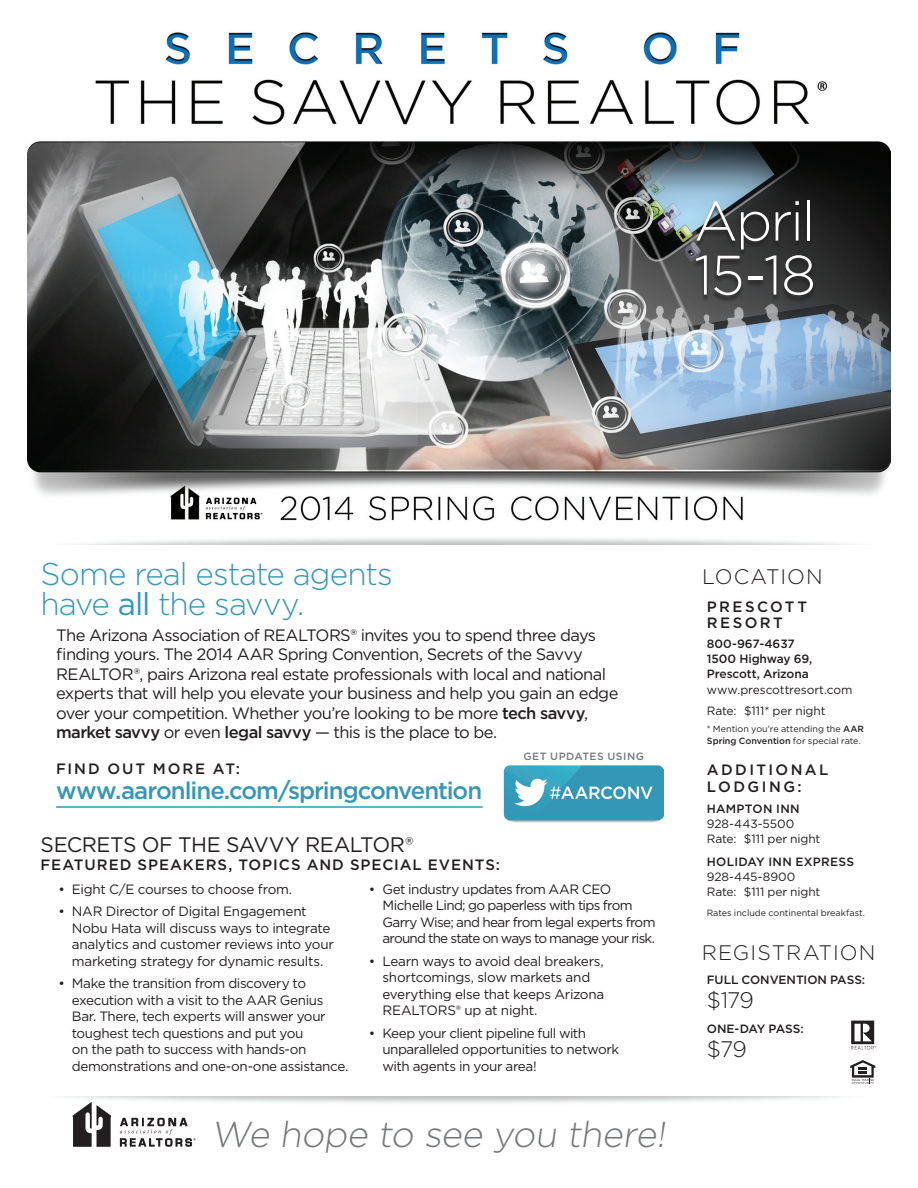
<style>
.page{position:relative;width:918px;height:1188px;background:#fff}
.page>*{position:absolute;margin:0;border:0;box-sizing:border-box;transform-origin:0 0}
.t1{font:300 55.5px/54px "Gotham";letter-spacing:-.035em;color:#fff}
.t2{font:300 36px "Gotham";color:#76787b}
.t3{font:300 31.5px/29.8px "Gotham";letter-spacing:-.03em;color:#3697b8}
.t4{font:500 24px "Gotham";letter-spacing:-.04em;color:#3697b8}
.t5{font:300 22.5px "Gotham";color:#231f20}
.t6{font:21px "Gotham";letter-spacing:-.02em;color:#231f20}
.t7{font:300 21px "Gotham";letter-spacing:.05em;color:#231f20}
.t8{font:16.5px/19.5px "Gotham";letter-spacing:-.04em;color:#231f20}
.t9{font:500 15px "Gotham";letter-spacing:.06em;color:#231f20}
.t10{font:500 15px/16.5px "Gotham";letter-spacing:.16em;color:#231f20}
.t11{font:500 15px/16.5px "Gotham";letter-spacing:.165em;color:#231f20}
.t12{font:500 15px "Gotham";letter-spacing:.115em;color:#231f20}
.t13{font:13.5px/16.5px "Gotham";letter-spacing:-.03em;color:#231f20}
.t14{font:13.5px/16.5px "Gotham";letter-spacing:-.05em;color:#231f20}
.t15{font:12px/15px "Gotham";letter-spacing:-.01em;color:#231f20}
.t16{font:500 12px/15px "Gotham";letter-spacing:-.005em;color:#231f20}
.t17{font:500 12px "Gotham";letter-spacing:.025em;color:#231f20}
.t18{font:500 10.5px "Gotham";letter-spacing:.05em;color:#76787b}
.t19{font:9px/12px "Gotham";color:#231f20}
.s1{font-weight:400}
.s2{font-weight:500}
</style>
<div class="page">
<img style="left:27px;top:32px;width:863px;height:489px">
<svg style="left:73px;top:1102px;width:38px;height:45px"></svg>
<svg style="left:120px;top:1118px;width:76px;height:29px"></svg>
<svg style="left:850px;top:1060px;width:25px;height:24px"></svg>
<svg style="left:851px;top:1021px;width:25px;height:29px"></svg>
<div style="left:692px;top:201px;width:124px;height:102px;background:#231f20;opacity:.85"></div>
<img style="left:503px;top:765px;width:161px;height:58px">
<hr style="left:56px;top:806px;width:427px;height:2px;background:#3697b8">
<h1 class="t1" style="left:694px;top:192px;width:124px">April<br>15-18</h1>
<h3 class="t3" style="left:40px;top:558px;width:354px">Some real estate agents have <span class="s1">all</span> the savvy.</h3>
<p class="t8" style="left:56px;top:625px;width:564px">The Arizona Association of REALTORS® invites you to spend three days finding yours. The 2014 AAR Spring Convention, Secrets of the Savvy REALTOR®, pairs Arizona real estate professionals with local and national experts that will help you elevate your business and help you gain an edge over your competition. Whether you’re looking to be more <span class="s2">tech savvy</span>, <span class="s2">market savvy</span> or even <span class="s2">legal savvy</span> — this is the place to be.</p>
<p class="t12" style="left:56px;top:759px;width:185px">FIND OUT MORE AT:</p>
<h3 class="t4" style="left:56px;top:775px;width:428px">www.aaronline.com/springconvention</h3>
<h3 class="t6" style="left:41px;top:831px;width:375px">SECRETS OF THE SAVVY REALTOR®</h3>
<p class="t9" style="left:41px;top:855px;width:461px">FEATURED SPEAKERS, TOPICS AND SPECIAL EVENTS:</p>
<p class="t18" style="left:523px;top:749px;width:122px">GET UPDATES USING</p>
<p class="t13" style="left:58px;top:881px;width:235px">• Eight C/E courses to choose from.</p>
<p class="t13" style="left:72px;top:903px;width:264px;text-indent:-14px">• NAR Director of Digital Engagement Nobu Hata will discuss ways to integrate analytics and customer reviews into your marketing strategy for dynamic results.</p>
<p class="t13" style="left:72px;top:975px;width:278px;text-indent:-14px">• Make the transition from discovery to execution with a visit to the AAR Genius Bar. There, tech experts will answer your toughest tech questions and put you<br>on the path to success with hands-on demonstrations and one-on-one assistance.</p>
<p class="t14" style="left:382px;top:881px;width:275px;text-indent:-14px">• Get industry updates from AAR CEO Michelle Lind; go paperless with tips from Garry Wise; and hear from legal experts from around the state on ways to manage your risk.</p>
<p class="t13" style="left:382px;top:953px;width:223px;text-indent:-14px">• Learn ways to avoid deal breakers, shortcomings, slow markets and everything else that keeps Arizona<br>REALTORS® up at night.</p>
<p class="t13" style="left:382px;top:1025px;width:238px;text-indent:-14px">• Keep your client pipeline full with unparalleled opportunities to network with agents in your area!</p>
<h2 class="t2" style="left:211px;top:1111px;width:462px">We hope to see you there!</h2>
<h3 class="t7" style="left:702px;top:563px;width:122px">LOCATION</h3>
<p class="t11" style="left:707px;top:598px;width:102px">PRESCOTT<br>RESORT</p>
<p class="t16" style="left:707px;top:636px;width:107px">800-967-4637<br>1500 Highway 69,<br>Prescott, Arizona</p>
<p class="t15" style="left:707px;top:679px;width:147px;line-height:20.5px">www.prescottresort.com<br>Rate: $111* per night</p>
<p class="t19" style="left:707px;top:723px;width:159px">* Mention you’re attending the <span class="s2">AAR<br>Spring Convention</span> for special rate.</p>
<p class="t10" style="left:707px;top:761px;width:123px">ADDITIONAL<br>LODGING:</p>
<p class="t17" style="left:707px;top:801px;width:94px">HAMPTON INN</p>
<p class="t15" style="left:707px;top:816px;width:115px">928-443-5500<br>Rate: $111 per night</p>
<p class="t17" style="left:707px;top:854px;width:149px">HOLIDAY INN EXPRESS</p>
<p class="t15" style="left:707px;top:869px;width:115px">928-445-8900<br>Rate: $111 per night</p>
<p class="t19" style="left:707px;top:907px;width:160px">Rates include continental breakfast.</p>
<h3 class="t7" style="left:702px;top:939px;width:175px">REGISTRATION</h3>
<p class="t16" style="left:707px;top:972px;width:160px">FULL CONVENTION PASS:</p>
<h3 class="t5" style="left:707px;top:986px;width:49px">$179</h3>
<p class="t16" style="left:707px;top:1021px;width:98px">ONE-DAY PASS:</p>
<h3 class="t5" style="left:707px;top:1035px;width:41px">$79</h3>
</div>
